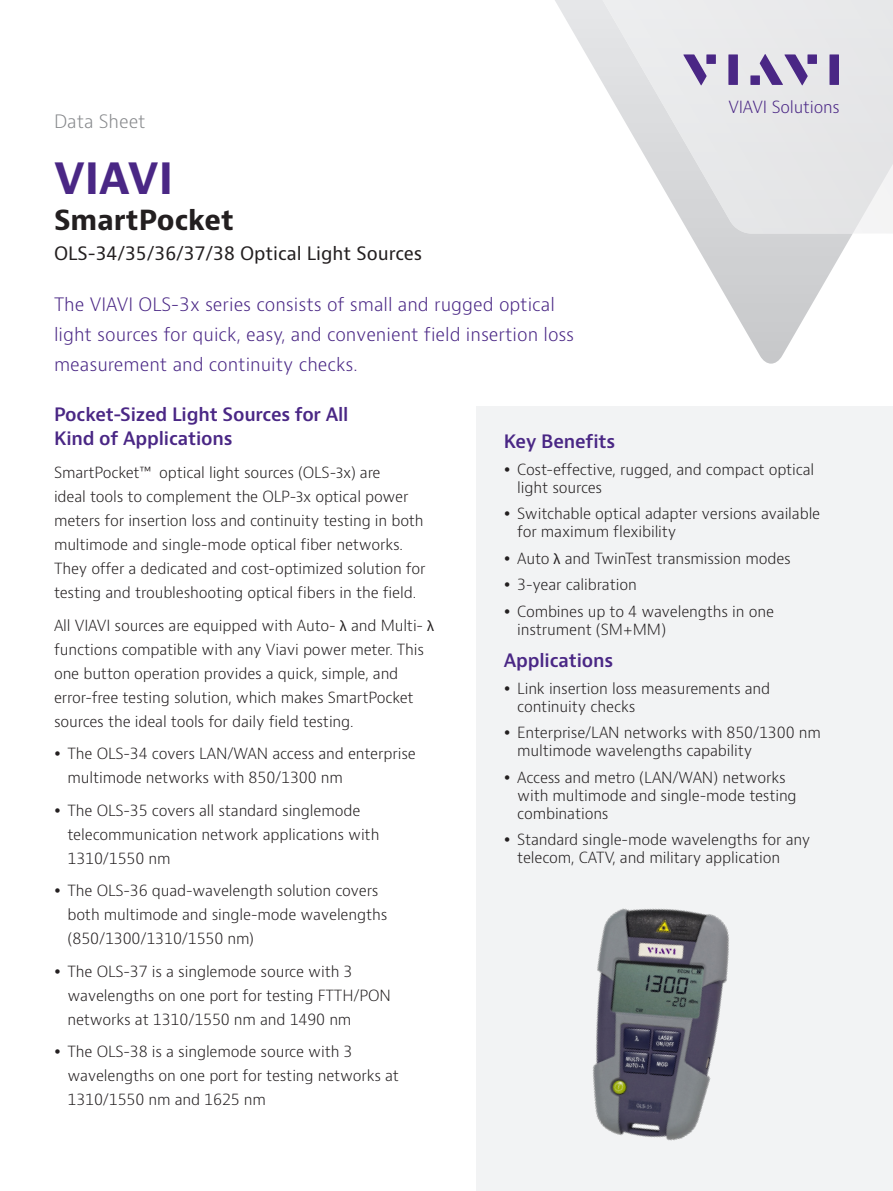
<style>
.page{position:relative;width:893px;height:1191px;background:#fff}
.page>*{position:absolute;margin:0;border:0;box-sizing:border-box;transform-origin:0 0}
.Cover_headline_28_33{font:700 42px "Bernino Sans";color:#4a2785}
.Cover_headline_28_33-2{font:700 27px "Bernino Sans";color:#231f20}
.P_Intro_12_20{font:300 18px/30px "Bernino Sans";color:#4a2785}
.Header_12_16{font:600 18px/24px "Bernino Sans";letter-spacing:-.01em;color:#4a2785}
.Cover_headline_28_33-3{font:18px "Bernino Sans";color:#231f20}
.H2_Bullet_Heading_Pu{font:600 18px "Bernino Sans";letter-spacing:-.01em;color:#4a2785}
.P_DocType{font:300 18px "Bernino Sans";color:#87898c}
.t1{font:300 16.35px "Bernino Sans";letter-spacing:-.01em;color:#4a2785}
.P_10_16{font:300 15px/24px "Bernino Sans";letter-spacing:-.01em;color:#231f20}
.s1{font-family:"Myriad Pro";font-weight:400}
</style>
<div class="page">
<svg style="left:690px;top:234px;width:162px;height:130px"></svg>
<svg style="left:555px;top:0;width:338px;height:234px"></svg>
<svg style="left:683px;top:54px;width:24px;height:31px"></svg>
<div style="left:706px;top:54px;width:10px;height:10px;background:#4a2785"></div>
<div style="left:728px;top:54px;width:10px;height:31px;background:#4a2785"></div>
<div style="left:807px;top:54px;width:10px;height:10px;background:#4a2785"></div>
<div style="left:829px;top:54px;width:10px;height:31px;background:#4a2785"></div>
<svg style="left:760px;top:54px;width:48px;height:31px"></svg>
<div style="left:750px;top:75px;width:10px;height:10px;background:#4a2785"></div>
<div style="left:477px;top:407px;width:416px;height:784px;background:#f2f3f4"></div>
<img style="left:592px;top:908px;width:137px;height:233px">
<p class="P_DocType" style="left:54px;top:109px;width:93px">Data Sheet</p>
<p class="Cover_headline_28_33" style="left:54px;top:151px;width:121px">VIAVI</p>
<p class="Cover_headline_28_33-2" style="left:54px;top:203px;width:181px">SmartPocket</p>
<p class="Cover_headline_28_33-3" style="left:54px;top:242px;width:370px">OLS-34/35/36/37/38 Optical Light Sources</p>
<p class="P_Intro_12_20" style="left:54px;top:290px;width:522px">The VIAVI OLS-3x series consists of small and rugged optical light sources for quick, easy, and convenient field insertion loss measurement and continuity checks.</p>
<p class="t1" style="left:728px;top:96px;width:113px">VIAVI Solutions</p>
<p class="Header_12_16" style="left:54px;top:403px;width:296px">Pocket-Sized Light Sources for All<br>Kind of Applications</p>
<p class="P_10_16" style="left:54px;top:461px;width:373px">SmartPocket™ optical light sources (OLS-3x) are<br>ideal tools to complement the OLP-3x optical power meters for insertion loss and continuity testing in both multimode and single-mode optical fiber networks.<br>They offer a dedicated and cost-optimized solution for testing and troubleshooting optical fibers in the field.</p>
<p class="P_10_16" style="left:54px;top:613px;width:382px">All VIAVI sources are equipped with Auto- <span class="s1">λ</span> and Multi- <span class="s1">λ </span>functions compatible with any Viavi power meter. This one button operation provides a quick, simple, and error-free testing solution, which makes SmartPocket sources the ideal tools for daily field testing.</p>
<p class="P_10_16" style="left:68px;top:742px;width:350px">The OLS-34 covers LAN/WAN access and enterprise multimode networks with 850/1300 nm</p>
<p class="P_10_16" style="left:68px;top:798px;width:313px">The OLS-35 covers all standard singlemode telecommunication network applications with<br>1310/1550 nm</p>
<p class="P_10_16" style="left:68px;top:879px;width:321px">The OLS-36 quad-wavelength solution covers both multimode and single-mode wavelengths (850/1300/1310/1550 nm)</p>
<p class="P_10_16" style="left:68px;top:959px;width:325px">The OLS-37 is a singlemode source with 3 wavelengths on one port for testing FTTH/PON networks at 1310/1550 nm and 1490 nm</p>
<p class="P_10_16" style="left:68px;top:1040px;width:333px">The OLS-38 is a singlemode source with 3 wavelengths on one port for testing networks at<br>1310/1550 nm and 1625 nm</p>
<p class="H2_Bullet_Heading_Pu" style="left:504px;top:430px;width:113px">Key Benefits</p>
<p class="P_10_16" style="left:517px;top:460px;width:299px;line-height:18px">Cost-effective, rugged, and compact optical light sources</p>
<p class="P_10_16" style="left:517px;top:505px;width:305px;line-height:18px">Switchable optical adapter versions available for maximum flexibility</p>
<p class="P_10_16" style="left:517px;top:546px;width:275px">Auto <span class="s1">λ</span> and TwinTest transmission modes</p>
<p class="P_10_16" style="left:517px;top:573px;width:121px">3-year calibration</p>
<p class="P_10_16" style="left:517px;top:602px;width:258px;line-height:18px">Combines up to 4 wavelengths in one instrument (SM+MM)</p>
<p class="H2_Bullet_Heading_Pu" style="left:504px;top:649px;width:111px">Applications</p>
<p class="P_10_16" style="left:517px;top:679px;width:255px;line-height:18px">Link insertion loss measurements and continuity checks</p>
<p class="P_10_16" style="left:517px;top:724px;width:305px;line-height:18px">Enterprise/LAN networks with 850/1300 nm multimode wavelengths capability</p>
<p class="P_10_16" style="left:517px;top:768px;width:281px;line-height:18px">Access and metro (LAN/WAN) networks with multimode and single-mode testing combinations</p>
<p class="P_10_16" style="left:517px;top:831px;width:295px;line-height:18px">Standard single-mode wavelengths for any telecom, CATV, and military application</p>
</div>
